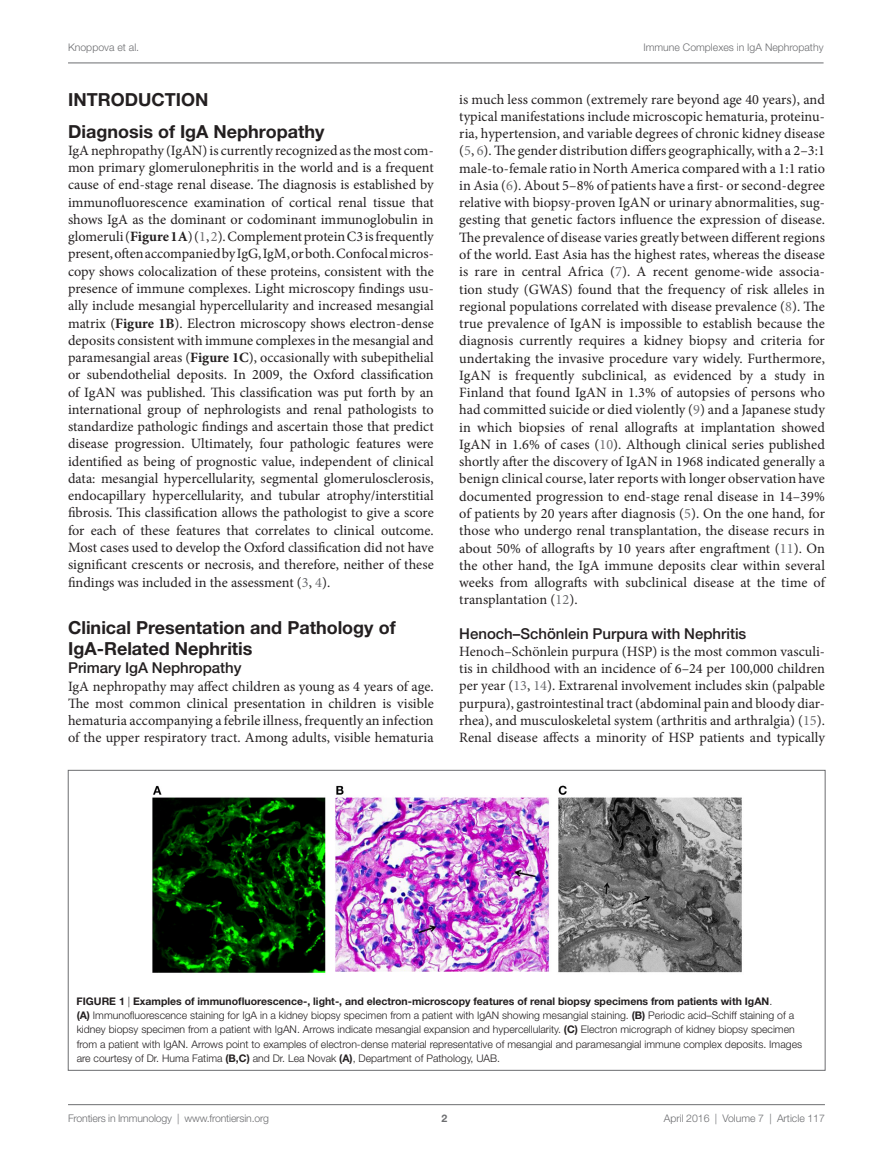
<style>
.page{position:relative;width:893px;height:1170px;background:#fff}
.page>*{position:absolute;margin:0;border:0;box-sizing:border-box;transform-origin:0 0}
.t1{font:700 18px/31.5px "Helvetica Neue LT Std";color:#231f20}
.t2{font:500 15px "Helvetica Neue LT Std";color:#231f20}
.t3{font:14.25px/17.2px "Minion Pro";color:#231f20;text-align:justify}
.t4{font:300 10.5px/14.2px "Helvetica Neue LT Std";color:#231f20}
.t5{font:300 10.5px "Helvetica Neue LT Std";color:#6c6d70}
.t6{font:700 10.5px "Helvetica Neue LT Std";color:#6c6d70}
.s1{font-weight:700}
.s2{color:#6c6d70}
</style>
<div class="page">
<img style="left:152px;top:785px;width:590px;height:188px">
<hr style="left:68px;top:63px;width:756px;height:1px;background:#6c6d70">
<hr style="left:68px;top:1104px;width:757px;height:1px;background:#6c6d70">
<p class="t5" style="left:68px;top:41px;width:73px">Knoppova et al.</p>
<p class="t5" style="left:643px;top:41px;width:182px">Immune Complexes in IgA Nephropathy</p>
<p class="t1" style="left:68px;top:83px;width:258px">INTRODUCTION<br>Diagnosis of IgA Nephropathy</p>
<p class="t3" style="left:68px;top:142px;width:367px">IgA nephropathy (IgAN) is currently recognized as the most com&shy;mon primary glomerulonephritis in the world and is a frequent cause of end-stage renal disease. The diagnosis is established by immunofluorescence examination of cortical renal tissue that shows IgA as the dominant or codominant immunoglobulin in glomeruli (<span class="s1">Figure 1A</span>) (<span class="s2">1</span>, <span class="s2">2</span>). Complement protein C3 is frequently present, often accompanied by IgG, IgM, or both. Confocal micros&shy;copy shows colocalization of these proteins, consistent with the presence of immune complexes. Light microscopy findings usu&shy;ally include mesangial hypercellularity and increased mesangial matrix (<span class="s1">Figure 1B</span>). Electron microscopy shows electron-dense deposits consistent with immune complexes in the mesangial and paramesangial areas (<span class="s1">Figure 1C</span>), occasionally with subepithelial or subendothelial deposits. In 2009, the Oxford classification of IgAN was published. This classification was put forth by an international group of nephrologists and renal pathologists to standardize pathologic findings and ascertain those that predict disease progression. Ultimately, four pathologic features were identified as being of prognostic value, independent of clinical data: mesangial hypercellularity, segmental glomerulosclerosis, endocapillary hypercellularity, and tubular atrophy/interstitial fibrosis. This classification allows the pathologist to give a score for each of these features that correlates to clinical outcome.<br>Most cases used to develop the Oxford classification did not have significant crescents or necrosis, and therefore, neither of these findings was included in the assessment (<span class="s2">3</span>, <span class="s2">4</span>).</p>
<p class="t1" style="left:68px;top:617px;width:329px;line-height:21px">Clinical Presentation and Pathology of<br>IgA-Related Nephritis</p>
<p class="t2" style="left:68px;top:659px;width:175px">Primary IgA Nephropathy</p>
<p class="t3" style="left:68px;top:677px;width:367px">IgA nephropathy may affect children as young as 4 years of age.<br>The most common clinical presentation in children is visible hematuria accompanying a febrile illness, frequently an infection of the upper respiratory tract. Among adults, visible hematuria</p>
<p class="t3" style="left:459px;top:90px;width:367px">is much less common (extremely rare beyond age 40 years), and typical manifestations include microscopic hematuria, proteinu&shy;ria, hypertension, and variable degrees of chronic kidney disease (<span class="s2">5</span>, <span class="s2">6</span>). The gender distribution differs geographically, with a 2–3:1 male-to-female ratio in North America compared with a 1:1 ratio in Asia (<span class="s2">6</span>). About 5–8% of patients have a first- or second-degree relative with biopsy-proven IgAN or urinary abnormalities, sug&shy;gesting that genetic factors influence the expression of disease.<br>The prevalence of disease varies greatly between different regions of the world. East Asia has the highest rates, whereas the disease is rare in central Africa (<span class="s2">7</span>). A recent genome-wide associa&shy;tion study (GWAS) found that the frequency of risk alleles in regional populations correlated with disease prevalence (<span class="s2">8</span>). The true prevalence of IgAN is impossible to establish because the diagnosis currently requires a kidney biopsy and criteria for undertaking the invasive procedure vary widely. Furthermore, IgAN is frequently subclinical, as evidenced by a study in Finland that found IgAN in 1.3% of autopsies of persons who had committed suicide or died violently (<span class="s2">9</span>) and a Japanese study in which biopsies of renal allografts at implantation showed IgAN in 1.6% of cases (<span class="s2">10</span>). Although clinical series published shortly after the discovery of IgAN in 1968 indicated generally a benign clinical course, later reports with longer observation have documented progression to end-stage renal disease in 14–39% of patients by 20 years after diagnosis (<span class="s2">5</span>). On the one hand, for those who undergo renal transplantation, the disease recurs in about 50% of allografts by 10 years after engraftment (<span class="s2">11</span>). On the other hand, the IgA immune deposits clear within several weeks from allografts with subclinical disease at the time of transplantation (<span class="s2">12</span>).</p>
<p class="t2" style="left:459px;top:624px;width:289px">Henoch–Schönlein Purpura with Nephritis</p>
<p class="t3" style="left:459px;top:642px;width:367px">Henoch–Schönlein purpura (HSP) is the most common vasculi&shy;tis in childhood with an incidence of 6–24 per 100,000 children per year (<span class="s2">13</span>, <span class="s2">14</span>). Extrarenal involvement includes skin (palpable purpura), gastrointestinal tract (abdominal pain and bloody diar&shy;rhea), and musculoskeletal system (arthritis and arthralgia) (<span class="s2">15</span>).<br>Renal disease affects a minority of HSP patients and typically</p>
<p class="t4" style="left:77px;top:993px;width:727px"><span class="s1">FIGURE 1</span> | <span class="s1">Examples of immunofluorescence-, light-, and electron-microscopy features of renal biopsy specimens from patients with IgAN</span>.<br><span class="s1">(A)</span> Immunofluorescence staining for IgA in a kidney biopsy specimen from a patient with IgAN showing mesangial staining. <span class="s1">(B)</span> Periodic acid–Schiff staining of a kidney biopsy specimen from a patient with IgAN. Arrows indicate mesangial expansion and hypercellularity. <span class="s1">(C)</span> Electron micrograph of kidney biopsy specimen from a patient with IgAN. Arrows point to examples of electron-dense material representative of mesangial and paramesangial immune complex deposits. Images are courtesy of Dr. Huma Fatima <span class="s1">(B,C)</span> and Dr. Lea Novak <span class="s1">(A)</span>, Department of Pathology, UAB.</p>
<p class="t5" style="left:68px;top:1111px;width:203px">Frontiers in Immunology | www.frontiersin.org</p>
<p class="t5" style="left:664px;top:1111px;width:163px">April 2016 | Volume 7 | Article 117</p>
<p class="t6" style="left:441px;top:1111px;width:7px">2</p>
</div>
